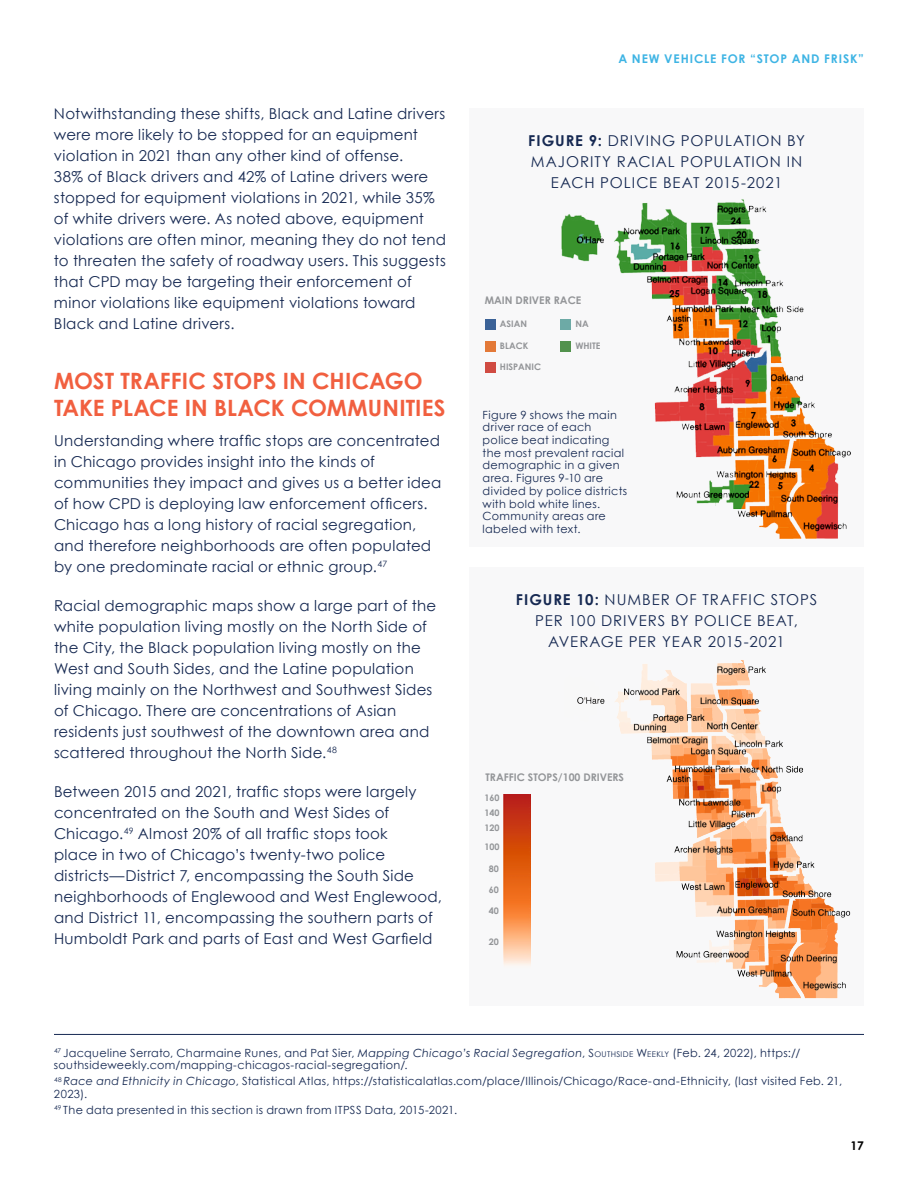
<style>
.page{position:relative;width:918px;height:1188px;background:#fff}
.page>*{position:absolute;margin:0;border:0;box-sizing:border-box;transform-origin:0 0}
.t1{font:700 22.5px/27px "Century Gothic";color:#f15f3f}
.t2{font:15px/21px "Century Gothic";letter-spacing:.015em;color:#162952}
.t3{font:15px/21px "Century Gothic";letter-spacing:.065em;color:#162952;text-align:center}
.t4{font:700 12px "Century Gothic";letter-spacing:.075em;color:#3eb4e4}
.t5{font:700 12px "Century Gothic";color:#000}
.t6{font:11.25px/12.8px "Century Gothic";letter-spacing:.03em;color:#162952}
.t7{font:700 10.5px "Century Gothic";color:#939598}
.t8{font:700 9px/14.5px "Century Gothic";color:#939598;text-align:justify}
.s1{font-weight:700}
.s2{font-family:"Century Gothic Std";font-style:italic}
.s3{font-style:inherit}
.s4{font-size:7.8px}
</style>
<div class="page">
<hr style="left:54px;top:1034px;width:810px;height:1px;background:#162952">
<div style="left:469px;top:108px;width:395px;height:439px;background:#f8f8f9"></div>
<img style="left:560px;top:199px;width:291px;height:340px">
<div style="left:485px;top:319px;width:10px;height:11px;background:#3b6297"></div>
<div style="left:485px;top:341px;width:10px;height:10px;background:#e37938"></div>
<div style="left:485px;top:362px;width:10px;height:11px;background:#d04b42"></div>
<div style="left:560px;top:319px;width:11px;height:11px;background:#6daaa6"></div>
<div style="left:560px;top:341px;width:11px;height:10px;background:#52924d"></div>
<div style="left:469px;top:567px;width:395px;height:439px;background:#f8f8f9"></div>
<img style="left:577px;top:660px;width:274px;height:339px">
<img style="left:504px;top:794px;width:26px;height:171px">
<p class="t2" style="left:54px;top:103px;width:394px">Notwithstanding these shifts, Black and Latine drivers were more likely to be stopped for an equipment violation in 2021 than any other kind of offense.<br>38% of Black drivers and 42% of Latine drivers were stopped for equipment violations in 2021, while 35% of white drivers were. As noted above, equipment violations are often minor, meaning they do not tend to threaten the safety of roadway users. This suggests that CPD may be targeting their enforcement of minor violations like equipment violations toward Black and Latine drivers.</p>
<h1 class="t1" style="left:54px;top:367px;width:393px">MOST TRAFFIC STOPS IN CHICAGO<br>TAKE PLACE IN BLACK COMMUNITIES</h1>
<p class="t2" style="left:54px;top:430px;width:389px">Understanding where traffic stops are concentrated in Chicago provides insight into the kinds of communities they impact and gives us a better idea of how CPD is deploying law enforcement officers.<br>Chicago has a long history of racial segregation, and therefore neighborhoods are often populated by one predominate racial or ethnic group.<sup>47</sup></p>
<p class="t2" style="left:54px;top:595px;width:384px">Racial demographic maps show a large part of the white population living mostly on the North Side of the City, the Black population living mostly on the West and South Sides, and the Latine population living mainly on the Northwest and Southwest Sides of Chicago. There are concentrations of Asian residents just southwest of the downtown area and scattered throughout the North Side.<sup>48</sup></p>
<p class="t2" style="left:54px;top:781px;width:389px">Between 2015 and 2021, traffic stops were largely concentrated on the South and West Sides of Chicago.<sup>49</sup> Almost 20% of all traffic stops took<br>place in two of Chicago’s twenty-two police districts—District 7, encompassing the South Side neighborhoods of Englewood and West Englewood, and District 11, encompassing the southern parts of Humboldt Park and parts of East and West Garfield</p>
<p class="t4" style="left:619px;top:50px;width:247px">A NEW VEHICLE FOR “STOP AND FRISK”</p>
<p class="t3" style="left:528px;top:130px;width:278px"><span class="s1">FIGURE 9:</span> DRIVING POPULATION BY<br>MAJORITY RACIAL POPULATION IN<br>EACH POLICE BEAT 2015-2021</p>
<p class="t7" style="left:485px;top:292px;width:98px">MAIN DRIVER RACE</p>
<p class="t8" style="left:500px;top:317px;width:29px">ASIAN</p>
<p class="t8" style="left:500px;top:338px;width:30px">BLACK</p>
<p class="t8" style="left:500px;top:359px;width:43px">HISPANIC</p>
<p class="t8" style="left:575px;top:317px;width:15px">NA</p>
<p class="t8" style="left:575px;top:338px;width:27px">WHITE</p>
<p class="t6" style="left:483px;top:408px;width:146px">Figure 9 shows the main driver race of each police beat indicating the most prevalent racial demographic in a given area. Figures 9-10 are divided by police districts with bold white lines.<br>Community areas are labeled with text.</p>
<p class="t3" style="left:516px;top:589px;width:303px"><span class="s1">FIGURE 10:</span> NUMBER OF TRAFFIC STOPS<br>PER 100 DRIVERS BY POLICE BEAT,<br>AVERAGE PER YEAR 2015-2021</p>
<p class="t7" style="left:486px;top:769px;width:140px">TRAFFIC STOPS/100 DRIVERS</p>
<p class="t8" style="left:484px;top:790px;width:17px">160<br>140<br>120</p>
<p class="t8" style="left:484px;top:839px;width:17px">100</p>
<p class="t8" style="left:489px;top:861px;width:12px">80</p>
<p class="t8" style="left:489px;top:882px;width:12px">60</p>
<p class="t8" style="left:489px;top:903px;width:12px">40</p>
<p class="t8" style="left:489px;top:934px;width:12px">20</p>
<p class="t6" style="left:54px;top:1046px;width:748px"><sup>47</sup> Jacqueline Serrato, Charmaine Runes, and Pat Sier, <span class="s2">Mapping Chicago’s Racial Segregation</span>, <span class="s3">S</span><span class="s4">OUTHSIDE</span> <span class="s3">W</span><span class="s4">EEKLY</span> (Feb. 24, 2022), https:// southsideweekly.com/mapping-chicagos-racial-segregation/.</p>
<p class="t6" style="left:54px;top:1075px;width:790px"><sup>48</sup> <span class="s2">Race and Ethnicity in Chicago</span>, Statistical Atlas, https://statisticalatlas.com/place/Illinois/Chicago/Race-and-Ethnicity, (last visited Feb. 21,<br>2023).</p>
<p class="t6" style="left:54px;top:1103px;width:405px"><sup>49</sup> The data presented in this section is drawn from ITPSS Data, 2015-2021.</p>
<p class="t5" style="left:850px;top:1136px;width:15px">17</p>
</div>
